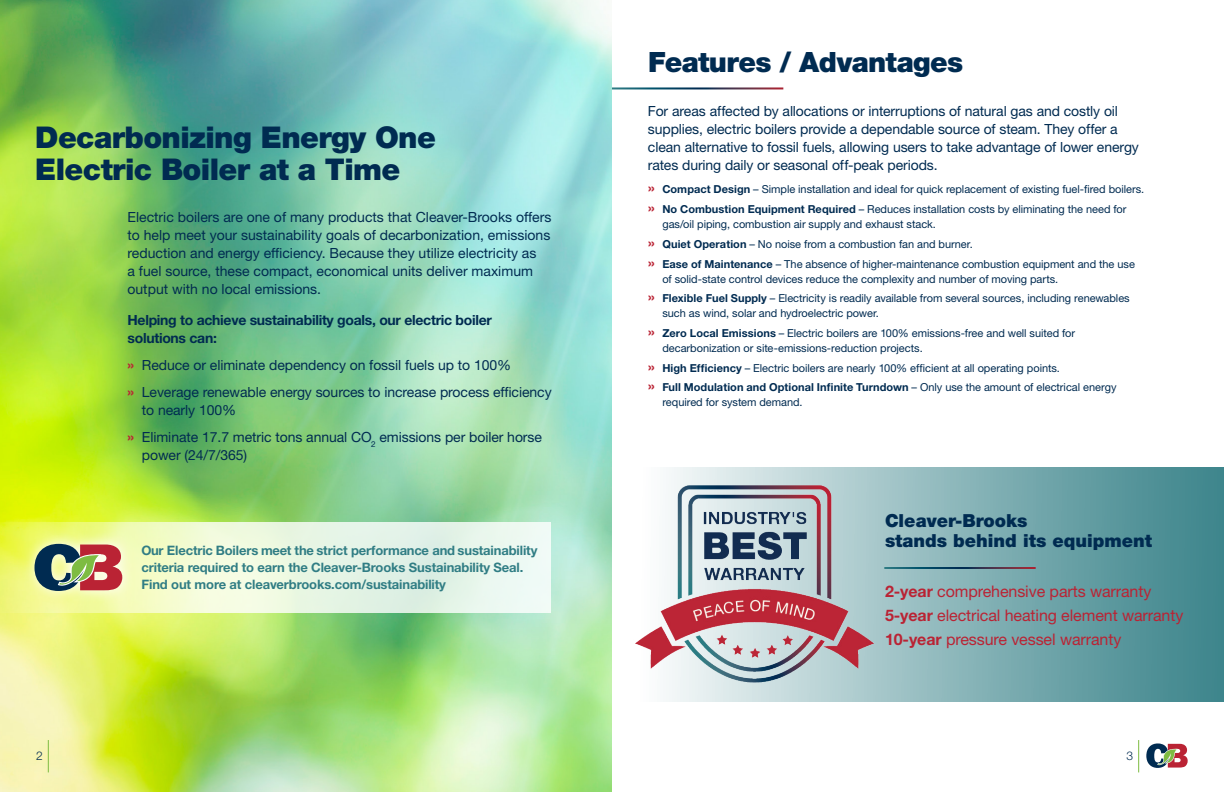
<style>
.page{position:relative;width:1224px;height:792px;background:#fff}
.page>*{position:absolute;margin:0;border:0;box-sizing:border-box;transform-origin:0 0}
.t1{font:900 30px/32px "Helvetica Neue LT Pro";letter-spacing:-.02em;color:#002b51}
.t2{font:900 28px "Helvetica Neue LT Pro";letter-spacing:-.025em;color:#002b51}
.t3{font:900 18px/20px "Helvetica Neue LT Pro";color:#002b51}
.t4{font:16px/24px "Helvetica Neue LT Std";letter-spacing:-.005em;color:#ba2334}
.t5{font:14px/18px "Helvetica Neue LT Std";letter-spacing:-.005em;color:#002b51}
.t6{font:700 14px/18px "Helvetica Neue LT Std";letter-spacing:-.02em;color:#002b51}
.t7{font:700 13px/17px "Helvetica Neue LT Std";letter-spacing:-.01em;color:#307d84}
.t8{font:300 12px "Helvetica Neue LT Std";color:#002b51}
.t9{font:11px/19.7px "Helvetica Neue LT Std";letter-spacing:-.005em;color:#002b51}
.s1{font-weight:700;font-size:15px;color:#ba2334}
.s2{font-weight:700}
</style>
<div class="page">
<hr style="left:1138px;top:740px;width:1px;height:32px;background:#7ebc42">
<svg style="left:1146px;top:743px;width:42px;height:25px"></svg>
<div style="left:574px;top:467px;width:650px;height:235px;background:linear-gradient(to right,#fff,#368187)"></div>
<img style="left:0;top:0;width:612px;height:792px">
<svg style="left:0;top:522px;width:550px;height:91px;background:#eaf7d7"></svg>
<hr style="left:48px;top:740px;width:1px;height:32px;background:#7ebc42">
<svg style="left:22px;top:531px;width:112px;height:73px;background:#f2f99b"></svg>
<svg style="left:35px;top:544px;width:87px;height:47px;background:#91756a"></svg>
<hr style="left:884px;top:567px;width:152px;height:2px;background:#fff">
<img style="left:622px;top:473px;width:263px;height:226px">
<h1 class="t1" style="left:35px;top:121px;width:402px">Decarbonizing Energy One<br>Electric Boiler at a Time</h1>
<p class="t5" style="left:128px;top:208px;width:425px">Electric boilers are one of many products that Cleaver-Brooks offers to help meet your sustainability goals of decarbonization, emissions reduction and energy efficiency. Because they utilize electricity as<br>a fuel source, these compact, economical units deliver maximum output with no local emissions.</p>
<p class="t6" style="left:128px;top:311px;width:366px">Helping to achieve sustainability goals, our electric boiler solutions can:</p>
<p class="t5" style="left:128px;top:352px;width:426px;line-height:27px"><span class="s1">»</span> Reduce or eliminate dependency on fossil fuels up to 100%<br><span class="s1">»</span> Leverage renewable energy sources to increase process efficiency</p>
<p class="t5" style="left:128px;top:397px;width:416px;line-height:27px;text-indent:14px">to nearly 100%<br><span class="s1">»</span> Eliminate 17.7 metric tons annual CO<sub>2</sub> emissions per boiler horse</p>
<p class="t5" style="left:142px;top:446px;width:107px">power (24/7/365)</p>
<p class="t7" style="left:142px;top:542px;width:397px">Our Electric Boilers meet the strict performance and sustainability criteria required to earn the Cleaver-Brooks Sustainability Seal.<br>Find out more at cleaverbrooks.com/sustainability</p>
<h2 class="t2" style="left:648px;top:45px;width:317px">Features / Advantages</h2>
<p class="t5" style="left:648px;top:101px;width:492px">For areas affected by allocations or interruptions of natural gas and costly oil supplies, electric boilers provide a dependable source of steam. They offer a clean alternative to fossil fuels, allowing users to take advantage of lower energy rates during daily or seasonal off-peak periods.</p>
<p class="t9" style="left:648px;top:180px;width:498px"><span class="s1">»</span> <span class="s2">Compact Design</span> – Simple installation and ideal for quick replacement of existing fuel-fired boilers. <span class="s1">»</span> <span class="s2">No Combustion Equipment Required</span> – Reduces installation costs by eliminating the need for</p>
<p class="t9" style="left:648px;top:214px;width:488px;text-indent:14px">gas/oil piping, combustion air supply and exhaust stack.<br><span class="s1">»</span> <span class="s2">Quiet Operation</span> – No noise from a combustion fan and burner.<br><span class="s1">»</span> <span class="s2">Ease of Maintenance</span> – The absence of higher-maintenance combustion equipment and the use</p>
<p class="t9" style="left:648px;top:269px;width:483px;text-indent:14px">of solid-state control devices reduce the complexity and number of moving parts.<br><span class="s1">»</span> <span class="s2">Flexible Fuel Supply</span> – Electricity is readily available from several sources, including renewables</p>
<p class="t9" style="left:648px;top:303px;width:429px;text-indent:14px">such as wind, solar and hydroelectric power.<br><span class="s1">»</span> <span class="s2">Zero Local Emissions</span> – Electric boilers are 100% emissions-free and well suited for</p>
<p class="t9" style="left:648px;top:338px;width:470px;text-indent:14px">decarbonization or site-emissions-reduction projects.<br><span class="s1">»</span> <span class="s2">High Efficiency</span> – Electric boilers are nearly 100% efficient at all operating points.<br><span class="s1">»</span> <span class="s2">Full Modulation and Optional Infinite Turndown</span> – Only use the amount of electrical energy</p>
<p class="t9" style="left:662px;top:392px;width:142px">required for system demand.</p>
<h3 class="t3" style="left:885px;top:510px;width:269px">Cleaver-Brooks<br>stands behind its equipment</h3>
<h3 class="t4" style="left:885px;top:579px;width:300px"><span class="s2">2-year</span> comprehensive parts warranty<br><span class="s2">5-year</span> electrical heating element warranty<br><span class="s2">10-year</span> pressure vessel warranty</h3>
<p class="t8" style="left:36px;top:748px;width:8px">2</p>
<p class="t8" style="left:1127px;top:748px;width:8px">3</p>
</div>
